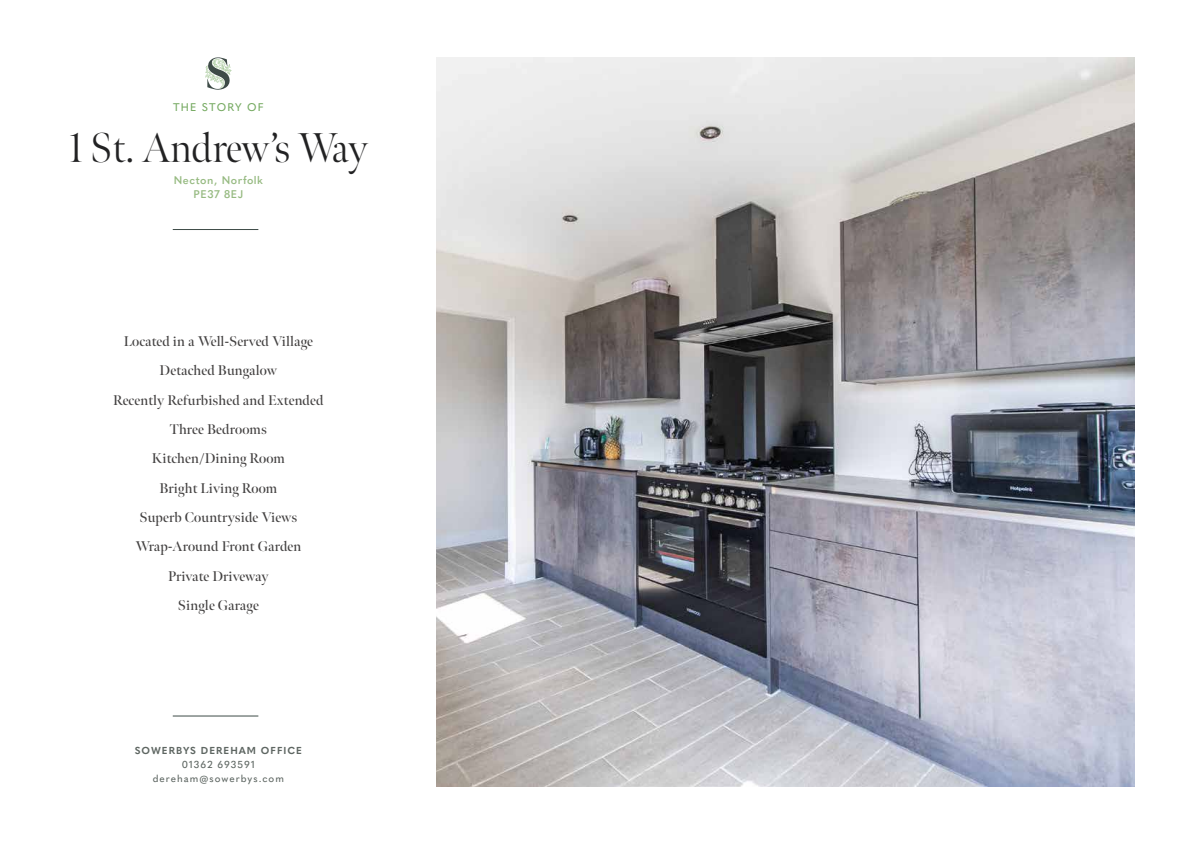
<style>
.page{position:relative;width:1191px;height:842px;background:#fff}
.page>*{position:absolute;margin:0;border:0;box-sizing:border-box;transform-origin:0 0}
.t1{font:300 41.5px "Meno Banner";letter-spacing:-.01em;color:#222223}
.t2{font:600 14px/29.3px "Meno Banner";letter-spacing:.01em;color:#434141;text-align:center}
.t3{font:600 11px/14px "Quasimoda";letter-spacing:.05em;color:#96ba81;text-align:center}
.t4{font:500 11px "Quasimoda";letter-spacing:.1em;color:#76aa62}
.t5{font:500 10px/14px "Quasimoda";letter-spacing:.1em;color:#5e6662;text-align:center}
.t6{font:700 10px "Quasimoda";letter-spacing:.1em;color:#5e6662}
</style>
<div class="page">
<img style="left:437px;top:57px;width:697px;height:729px">
<hr style="left:173px;top:715px;width:85px;height:1px;background:#3e4b47">
<hr style="left:173px;top:229px;width:85px;height:1px;background:#3e4b47">
<svg style="left:205px;top:57px;width:27px;height:33px"></svg>
<p class="t4" style="left:173px;top:99px;width:92px">THE STORY OF</p>
<h1 class="t1" style="left:69px;top:123px;width:299px">1 St. Andrew’s Way</h1>
<p class="t3" style="left:174px;top:172px;width:91px">Necton, Norfolk<br>PE37 8EJ</p>
<p class="t2" style="left:113px;top:327px;width:212px">Located in a Well-Served Village<br>Detached Bungalow<br>Recently Refurbished and Extended<br>Three Bedrooms<br>Kitchen/Dining Room<br>Bright Living Room<br>Superb Countryside Views<br>Wrap-Around Front Garden<br>Private Driveway<br>Single Garage</p>
<p class="t6" style="left:135px;top:743px;width:169px">SOWERBYS DEREHAM OFFICE</p>
<p class="t5" style="left:153px;top:757px;width:133px">01362 693591 dereham@sowerbys.com</p>
</div>
